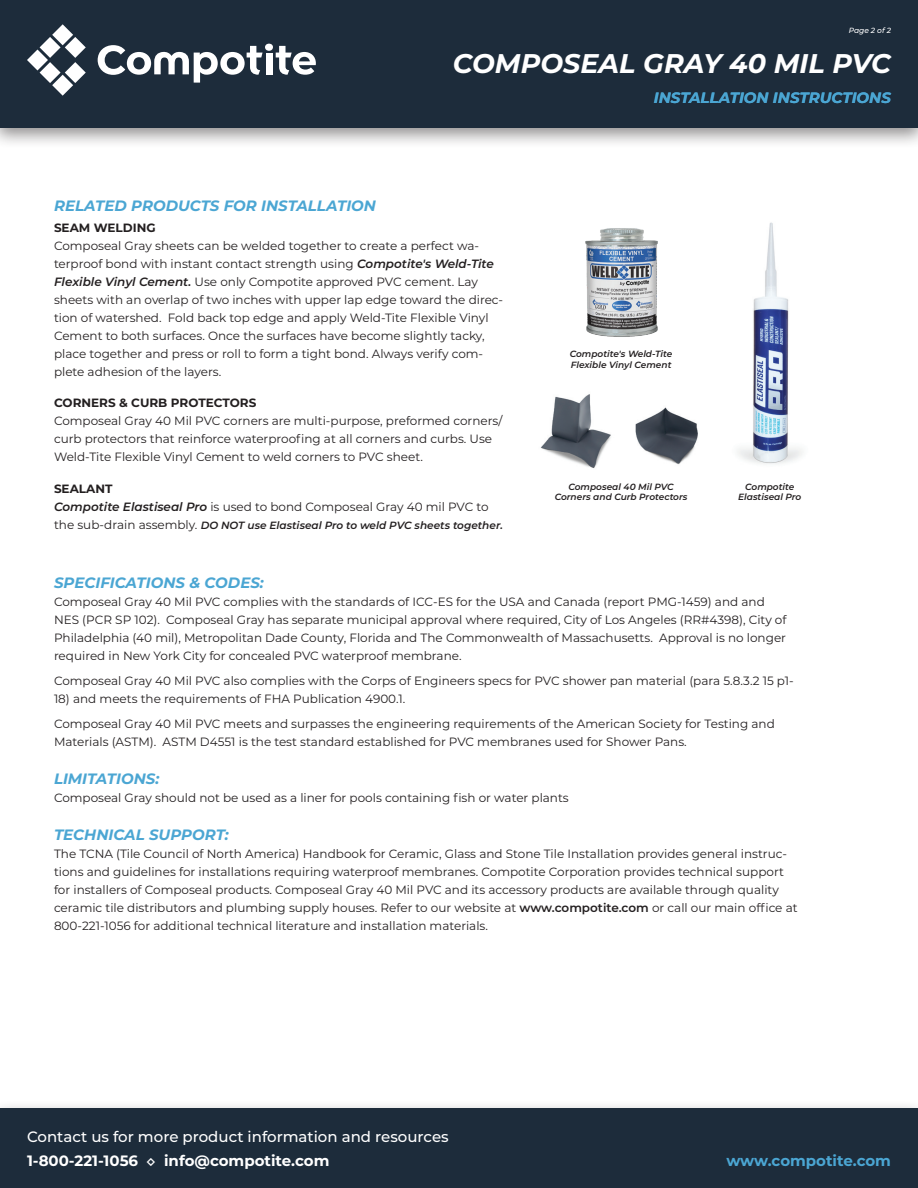
<style>
.page{position:relative;width:918px;height:1188px;background:#fff}
.page>*{position:absolute;margin:0;border:0;box-sizing:border-box;transform-origin:0 0}
.t1{font:italic 700 27px "Montserrat";color:#fff}
.t2{font:italic 700 15px "Montserrat";color:#4ba6d3}
.t3{font:500 15px "Montserrat";color:#fff}
.t4{font:700 15px "Montserrat";color:#fff}
.t5{font:700 15px "Montserrat";color:#4ba6d3}
.t6{font:12px/18px "Montserrat";color:#231f20}
.t7{font:700 12px "Montserrat";color:#231f20}
.t8{font:italic 600 10.5px "Montserrat";color:#231f20}
.t9{font:italic 600 9px/10.5px "Montserrat";color:#231f20;text-align:center}
.t10{font:italic 500 7.5px "Montserrat";color:#fff}
.s1{font-weight:600;font-style:italic}
.s2{font-weight:700}
.s3{font-weight:400;font-style:normal;font-size:12px}
.s4{font-weight:600}
</style>
<div class="page">
<img style="left:585px;top:228px;width:73px;height:109px">
<img style="left:738px;top:222px;width:64px;height:242px">
<img style="left:635px;top:407px;width:63px;height:58px">
<img style="left:540px;top:394px;width:71px;height:74px">
<div style="left:0;top:0;width:918px;height:150px;background:#231f20;opacity:.5"></div>
<div style="left:0;top:0;width:918px;height:128px;background:#1d2c3b"></div>
<div style="left:266px;top:53px;width:6px;height:21px;background:#fff"></div>
<div style="left:265px;top:44px;width:8px;height:7px;background:#fff;border-radius:50%"></div>
<svg style="left:276px;top:46px;width:40px;height:29px"></svg>
<svg style="left:98px;top:45px;width:165px;height:38px"></svg>
<svg style="left:27px;top:24px;width:59px;height:72px"></svg>
<div style="left:0;top:1100px;width:918px;height:88px;background:#f8f7f8"></div>
<div style="left:0;top:1108px;width:918px;height:80px;background:#1d2c3b"></div>
<p class="t10" style="left:849px;top:25px;width:44px">Page 2 of 2</p>
<h1 class="t1" style="left:453px;top:44px;width:440px">COMPOSEAL GRAY 40 MIL PVC</h1>
<p class="t2" style="left:54px;top:195px;width:324px">RELATED PRODUCTS FOR INSTALLATION</p>
<p class="t7" style="left:54px;top:219px;width:103px">SEAM WELDING</p>
<p class="t6" style="left:54px;top:236px;width:451px">Composeal Gray sheets can be welded together to create a perfect wa&shy;terproof bond with instant contact strength using <span class="s1">Compotite's Weld-Tite Flexible Vinyl Cement.</span> Use only Compotite approved PVC cement. Lay sheets with an overlap of two inches with upper lap edge toward the direc&shy;tion of watershed. Fold back top edge and apply Weld-Tite Flexible Vinyl Cement to both surfaces. Once the surfaces have become slightly tacky, place together and press or roll to form a tight bond. Always verify com&shy;plete adhesion of the layers.</p>
<p class="t7" style="left:54px;top:394px;width:204px">CORNERS &amp; CURB PROTECTORS</p>
<p class="t6" style="left:54px;top:412px;width:450px">Composeal Gray 40 Mil PVC corners are multi-purpose, preformed corners/ curb protectors that reinforce waterproofing at all corners and curbs. Use<br>Weld-Tite Flexible Vinyl Cement to weld corners to PVC sheet.</p>
<p class="t6" style="left:54px;top:479px;width:436px"><span class="s2">SEALANT<br></span><span class="s1">Compotite Elastiseal Pro</span> is used to bond Composeal Gray 40 mil PVC to</p>
<p class="t8" style="left:54px;top:518px;width:450px"><span class="s3">the sub-drain assembly.</span> DO NOT use Elastiseal Pro to weld PVC sheets together.</p>
<p class="t2" style="left:654px;top:86px;width:239px">INSTALLATION INSTRUCTIONS</p>
<p class="t9" style="left:570px;top:349px;width:104px;text-align:left">Compotite's Weld-Tite<br>Flexible Vinyl Cement</p>
<p class="t9" style="left:555px;top:481px;width:134px">Composeal 40 Mil PVC<br>Corners and Curb Protectors</p>
<p class="t9" style="left:738px;top:481px;width:65px">Compotite<br>Elastiseal Pro</p>
<p class="t2" style="left:54px;top:572px;width:211px">SPECIFICATIONS &amp; CODES:</p>
<p class="t6" style="left:54px;top:593px;width:734px">Composeal Gray 40 Mil PVC complies with the standards of ICC-ES for the USA and Canada (report PMG-1459) and and NES (PCR SP 102). Composeal Gray has separate municipal approval where required, City of Los Angeles (RR#4398), City of Philadelphia (40 mil), Metropolitan Dade County, Florida and The Commonwealth of Massachusetts. Approval is no longer required in New York City for concealed PVC waterproof membrane.</p>
<p class="t6" style="left:54px;top:671px;width:741px">Composeal Gray 40 Mil PVC also complies with the Corps of Engineers specs for PVC shower pan material (para 5.8.3.2 15 p1-</p>
<p class="t6" style="left:54px;top:686px;width:722px;line-height:24.8px">18) and meets the requirements of FHA Publication 4900.1.<br>Composeal Gray 40 Mil PVC meets and surpasses the engineering requirements of the American Society for Testing and</p>
<p class="t6" style="left:54px;top:732px;width:634px">Materials (ASTM). ASTM D4551 is the test standard established for PVC membranes used for Shower Pans.</p>
<p class="t2" style="left:54px;top:768px;width:107px">LIMITATIONS:</p>
<p class="t6" style="left:54px;top:788px;width:516px">Composeal Gray should not be used as a liner for pools containing fish or water plants</p>
<p class="t2" style="left:54px;top:824px;width:176px">TECHNICAL SUPPORT:</p>
<p class="t6" style="left:54px;top:845px;width:745px">The TCNA (Tile Council of North America) Handbook for Ceramic, Glass and Stone Tile Installation provides general instruc&shy;tions and guidelines for installations requiring waterproof membranes. Compotite Corporation provides technical support for installers of Composeal products. Composeal Gray 40 Mil PVC and its accessory products are available through quality ceramic tile distributors and plumbing supply houses. Refer to our website at <span class="s4">www.compotite.com</span> or call our main office at 800-221-1056 for additional technical literature and installation materials.</p>
<p class="t3" style="left:27px;top:1126px;width:423px">Contact us for more product information and resources</p>
<p class="t4" style="left:27px;top:1150px;width:304px">1-800-221-1056 ◇ info@compotite.com</p>
<p class="t5" style="left:726px;top:1150px;width:166px">www.compotite.com</p>
</div>
